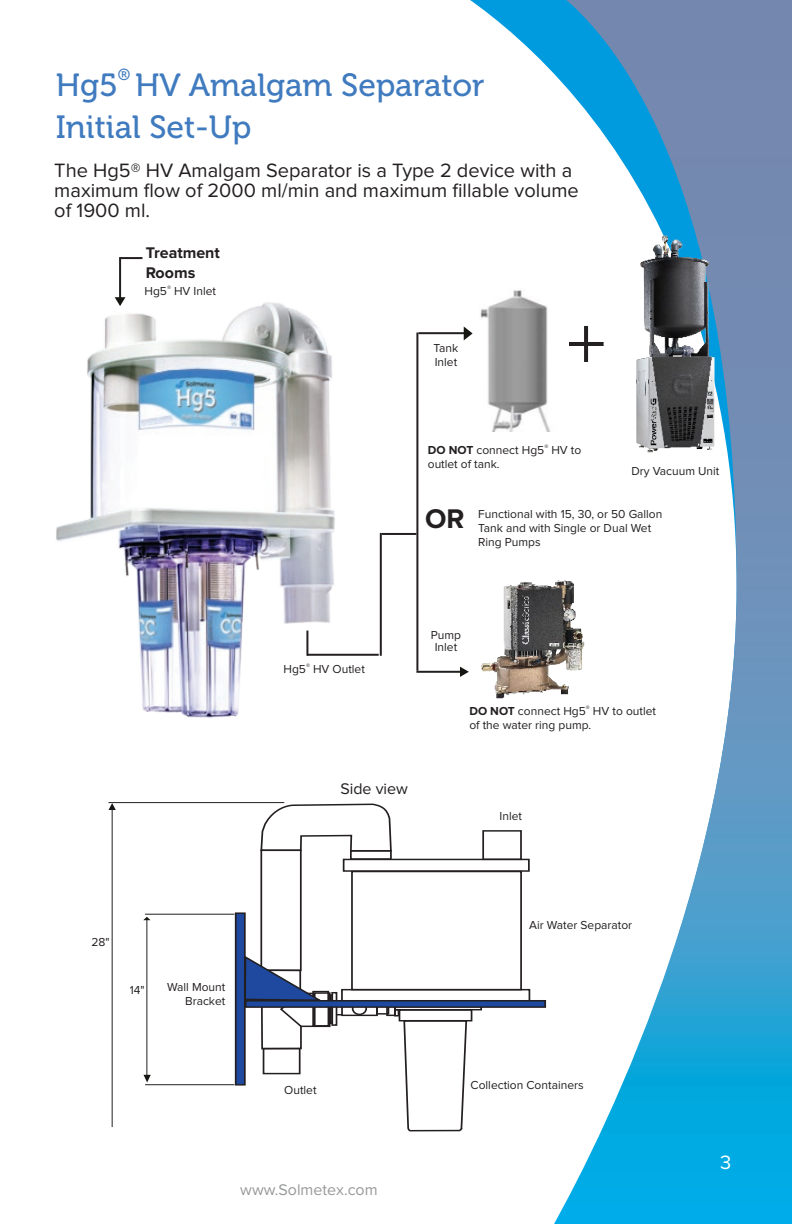
<style>
.page{position:relative;width:792px;height:1224px;background:#fff}
.page>*{position:absolute;margin:0;border:0;box-sizing:border-box;transform-origin:0 0}
.t1{font:32px/42px "Museo 500";color:#407bbf}
.t2{font:700 28px "Proxima Nova";color:#231f20}
.t3{font:20px/20px "Proxima Nova";color:#231f20}
.t4{font:20px "Proxima Nova";color:#fff}
.t5{font:16px "Proxima Nova";color:#98999a}
.t6{font:700 16px/20px "Proxima Nova";color:#231f20}
.t7{font:16px "Proxima Nova";color:#231f20}
.t8{font:16px "Museo 500";color:#407bbf}
.t9{font:12px/14px "Proxima Nova";color:#231f20}
.s1{font-weight:700}
</style>
<div class="page">
<svg style="left:426px;top:0;width:118px;height:1022px"></svg>
<svg style="left:544px;top:0;width:248px;height:1224px"></svg>
<div style="left:482px;top:830px;width:40px;height:30px;border:2px solid #231f20"></div>
<div style="left:343px;top:859px;width:187px;height:13px;border:2px solid #231f20"></div>
<div style="left:351px;top:871px;width:171px;height:119px;border:2px solid #231f20"></div>
<div style="left:341px;top:989px;width:189px;height:13px;border:2px solid #231f20"></div>
<div style="left:350px;top:850px;width:42px;height:10px;border:2px solid #231f20"></div>
<div style="left:261px;top:849px;width:41px;height:122px;border:2px solid #231f20"></div>
<div style="left:263px;top:1048px;width:37px;height:26px;border:2px solid #231f20"></div>
<div style="left:314px;top:992px;width:17px;height:35px;border:2px solid #231f20"></div>
<div style="left:329px;top:994px;width:4px;height:30px;border:2px solid #231f20"></div>
<div style="left:331px;top:992px;width:6px;height:34px;border:2px solid #231f20"></div>
<div style="left:399px;top:1009px;width:73px;height:13px;border:2px solid #231f20"></div>
<div style="left:394px;top:1006px;width:88px;height:5px;border:2px solid #231f20"></div>
<div style="left:386px;top:1005px;width:10px;height:11px;border:2px solid #231f20"></div>
<div style="left:394px;top:1009px;width:5px;height:8px;border:2px solid #231f20"></div>
<div style="left:341px;top:1001px;width:37px;height:15px;border:2px solid #231f20"></div>
<div style="left:376px;top:1005px;width:13px;height:10px;border:2px solid #231f20"></div>
<div style="left:236px;top:913px;width:9px;height:172px;background:#1e499f"></div>
<div style="left:235px;top:912px;width:11px;height:174px;border:2px solid #231f20"></div>
<div style="left:312px;top:991px;width:17px;height:12px;border:2px solid #231f20"></div>
<div style="left:313px;top:1004px;width:16px;height:23px;border:2px solid #231f20"></div>
<svg style="left:259px;top:802px;width:133px;height:50px"></svg>
<div style="left:352px;top:1002px;width:15px;height:13px;border:2px solid #231f20;border-radius:50%"></div>
<svg style="left:402px;top:1019px;width:66px;height:113px"></svg>
<svg style="left:336px;top:1014px;width:6px;height:2px"></svg>
<div style="left:246px;top:1001px;width:299px;height:6px;background:#1e499f"></div>
<div style="left:245px;top:1000px;width:301px;height:8px;border:2px solid #231f20"></div>
<svg style="left:243px;top:955px;width:82px;height:95px"></svg>
<img style="left:56px;top:294px;width:296px;height:424px">
<img style="left:479px;top:288px;width:77px;height:144px">
<hr style="left:121px;top:257px;width:22px;height:2px;background:#231f20">
<hr style="left:119px;top:257px;width:2px;height:47px;background:#231f20">
<svg style="left:115px;top:297px;width:11px;height:9px"></svg>
<hr style="left:306px;top:631px;width:2px;height:25px;background:#231f20">
<hr style="left:307px;top:654px;width:72px;height:2px;background:#231f20">
<hr style="left:416px;top:333px;width:2px;height:338px;background:#231f20">
<hr style="left:416px;top:671px;width:44px;height:2px;background:#231f20">
<hr style="left:418px;top:332px;width:46px;height:2px;background:#231f20">
<svg style="left:464px;top:326px;width:9px;height:14px"></svg>
<svg style="left:460px;top:667px;width:9px;height:10px"></svg>
<hr style="left:584px;top:326px;width:4px;height:36px;background:#231f20">
<hr style="left:569px;top:342px;width:35px;height:4px;background:#231f20">
<img style="left:608px;top:221px;width:134px;height:246px">
<img style="left:475px;top:568px;width:117px;height:145px">
<hr style="left:380px;top:533px;width:2px;height:123px;background:#231f20">
<hr style="left:382px;top:533px;width:34px;height:2px;background:#231f20">
<hr style="left:109px;top:802px;width:175px;height:1px;background:#231f20">
<svg style="left:109px;top:803px;width:7px;height:7px"></svg>
<hr style="left:112px;top:809px;width:1px;height:318px;background:#231f20">
<hr style="left:145px;top:914px;width:89px;height:1px;background:#231f20">
<hr style="left:145px;top:1084px;width:89px;height:1px;background:#231f20">
<svg style="left:143px;top:917px;width:7px;height:3px"></svg>
<hr style="left:147px;top:920px;width:1px;height:159px;background:#231f20">
<svg style="left:144px;top:1075px;width:7px;height:7px"></svg>
<h1 class="t1" style="left:56px;top:64px;width:63px">Hg5</h1>
<h3 class="t8" style="left:118px;top:66px;width:14px">®</h3>
<h1 class="t1" style="left:56px;top:64px;width:430px;text-indent:79px">HV Amalgam Separator<br>Initial Set-Up</h1>
<h3 class="t3" style="left:54px;top:161px;width:526px">The Hg5® HV Amalgam Separator is a Type 2 device with a maximum flow of 2000 ml/min and maximum fillable volume of 1900 ml.</h3>
<h3 class="t6" style="left:146px;top:243px;width:76px">Treatment<br>Rooms</h3>
<p class="t9" style="left:145px;top:285px;width:73px">Hg5<sup>®</sup> HV Inlet</p>
<p class="t9" style="left:434px;top:342px;width:26px">Tank<br>Inlet</p>
<p class="t9" style="left:428px;top:444px;width:155px"><span class="s1">DO NOT</span> connect Hg5<sup>®</sup> HV to outlet of tank.</p>
<p class="t9" style="left:631px;top:464px;width:90px">Dry Vacuum Unit</p>
<h2 class="t2" style="left:425px;top:506px;width:41px">OR</h2>
<p class="t9" style="left:478px;top:507px;width:186px">Functional with 15, 30, or 50 Gallon<br>Tank and with Single or Dual Wet<br>Ring Pumps</p>
<p class="t9" style="left:284px;top:662px;width:83px">Hg5<sup>®</sup> HV Outlet</p>
<h3 class="t7" style="left:340px;top:781px;width:69px">Side view</h3>
<p class="t9" style="left:431px;top:630px;width:32px;line-height:12px;text-align:center">Pump<br>Inlet</p>
<p class="t9" style="left:469px;top:704px;width:188px"><span class="s1">DO NOT</span> connect Hg5<sup>®</sup> HV to outlet of the water ring pump.</p>
<p class="t9" style="left:500px;top:810px;width:24px">Inlet</p>
<p class="t9" style="left:92px;top:936px;width:20px">28"</p>
<p class="t9" style="left:130px;top:983px;width:16px">14"</p>
<p class="t9" style="left:167px;top:981px;width:60px;text-align:right">Wall Mount<br>Bracket</p>
<p class="t9" style="left:284px;top:1084px;width:34px">Outlet</p>
<h3 class="t5" style="left:240px;top:1183px;width:139px">www.Solmetex.com</h3>
<p class="t9" style="left:529px;top:919px;width:105px">Air Water Separator</p>
<p class="t9" style="left:471px;top:1078px;width:114px">Collection Containers</p>
<h3 class="t4" style="left:720px;top:1154px;width:13px">3</h3>
</div>
